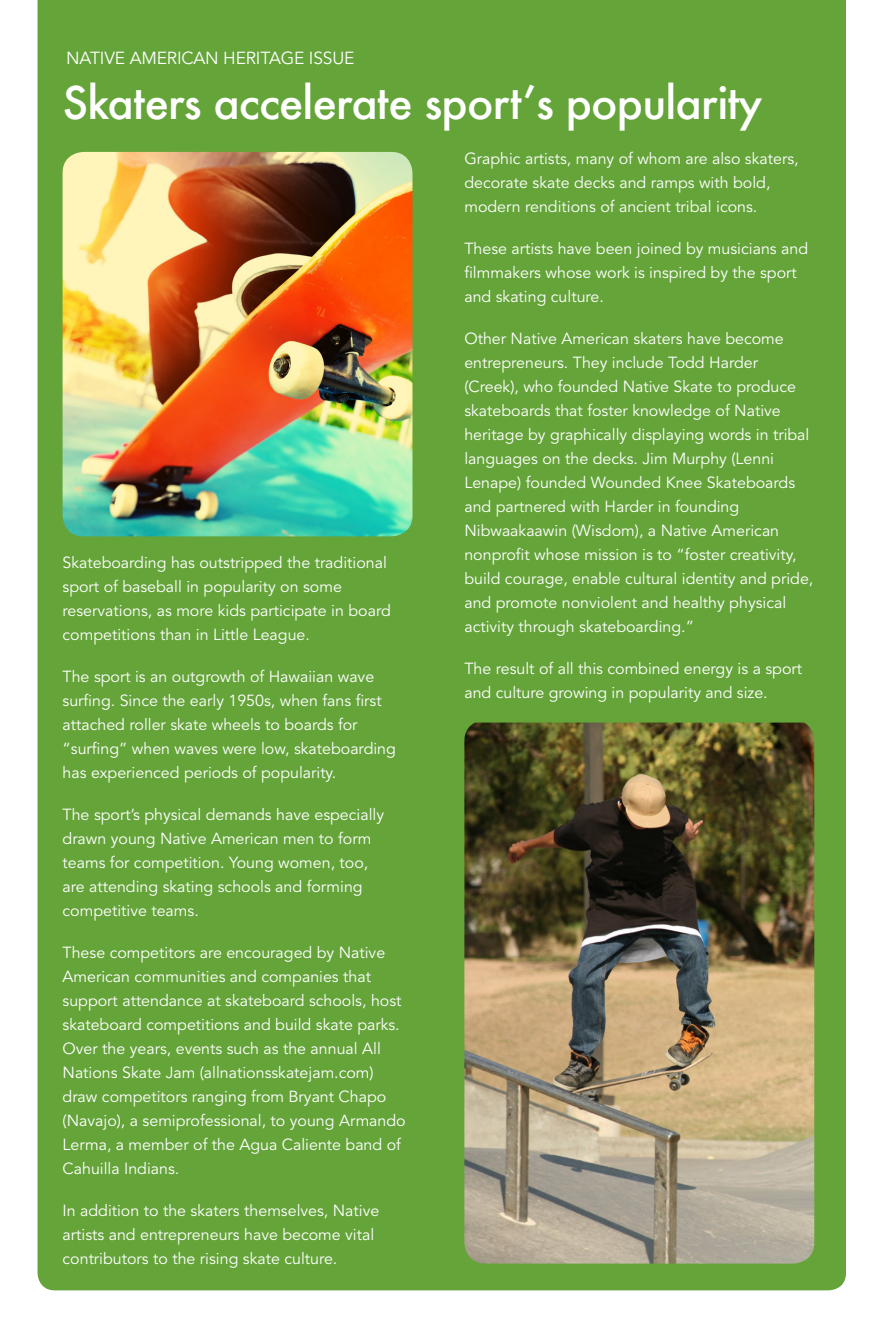
<style>
.page{position:relative;width:882px;height:1332px;background:#fff}
.page>*{position:absolute;margin:0;border:0;box-sizing:border-box;transform-origin:0 0}
.Story_Head{font:500 44px "Futura";letter-spacing:-.02em;color:#fff}
.t1{font:17.4px "Avenir";letter-spacing:-.01em;color:#fff}
.t2{font:16px/24px "Avenir";color:#fff}
</style>
<div class="page">
<div style="left:38px;top:0;width:808px;height:1290px;background:#64a439"></div>
<img style="left:63px;top:152px;width:349px;height:384px">
<img style="left:464px;top:723px;width:350px;height:541px">
<p class="t1" style="left:66px;top:48px;width:290px">NATIVE AMERICAN HERITAGE ISSUE</p>
<p class="Story_Head" style="left:63px;top:72px;width:701px">Skaters accelerate sport’s popularity</p>
<p class="t2" style="left:63px;top:551px;width:330px">Skateboarding has outstripped the traditional sport of baseball in popularity on some reservations, as more kids participate in board competitions than in Little League.</p>
<p class="t2" style="left:63px;top:665px;width:335px">The sport is an outgrowth of Hawaiian wave surfing. Since the early 1950s, when fans first attached roller skate wheels to boards for “surfing” when waves were low, skateboarding has experienced periods of popularity.</p>
<p class="t2" style="left:63px;top:803px;width:323px">The sport’s physical demands have especially drawn young Native American men to form teams for competition. Young women, too, are attending skating schools and forming competitive teams.</p>
<p class="t2" style="left:63px;top:941px;width:345px">These competitors are encouraged by Native American communities and companies that support attendance at skateboard schools, host skateboard competitions and build skate parks.<br>Over the years, events such as the annual All Nations Skate Jam (allnationsskatejam.com) draw competitors ranging from Bryant Chapo (Navajo), a semiprofessional, to young Armando Lerma, a member of the Agua Caliente band of Cahuilla Indians.</p>
<p class="t2" style="left:63px;top:1199px;width:318px">In addition to the skaters themselves, Native artists and entrepreneurs have become vital contributors to the rising skate culture.</p>
<p class="t2" style="left:464px;top:147px;width:336px">Graphic artists, many of whom are also skaters, decorate skate decks and ramps with bold, modern renditions of ancient tribal icons.</p>
<p class="t2" style="left:464px;top:237px;width:345px">These artists have been joined by musicians and filmmakers whose work is inspired by the sport and skating culture.</p>
<p class="t2" style="left:464px;top:327px;width:350px">Other Native American skaters have become entrepreneurs. They include Todd Harder (Creek), who founded Native Skate to produce skateboards that foster knowledge of Native heritage by graphically displaying words in tribal languages on the decks. Jim Murphy (Lenni Lenape) founded Wounded Knee Skateboards and partnered with Harder in founding Nibwaakaawin (Wisdom), a Native American nonprofit whose mission is to “foster creativity, build courage, enable cultural identity and pride, and promote nonviolent and healthy physical activity through skateboarding.”</p>
<p class="t2" style="left:464px;top:657px;width:339px">The result of all this combined energy is a sport and culture growing in popularity and size.</p>
</div>
